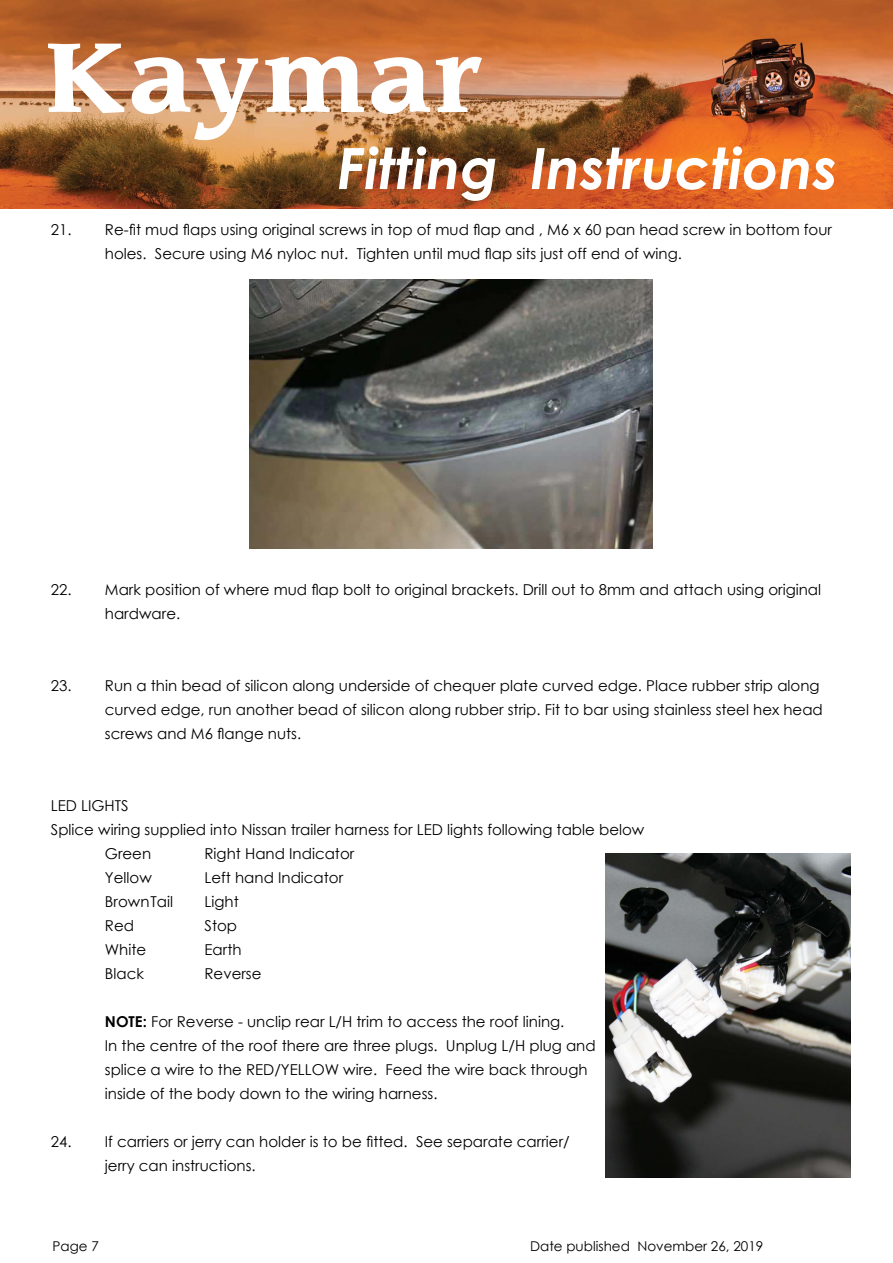
<style>
.page{position:relative;width:893px;height:1263px;background:#fff}
.page>*{position:absolute;margin:0;border:0;box-sizing:border-box;transform-origin:0 0}
.t1{font:700 96px "Leawood";color:#fff}
.t2{font:italic 700 57px "Century Gothic";color:#fff}
.t3{font:15px/24px "Century Gothic";color:#000}
.t4{font:13.5px "Century Gothic";color:#000}
.s1{font-weight:700}
</style>
<div class="page">
<img style="left:0;top:1px;width:893px;height:208px">
<img style="left:249px;top:280px;width:403px;height:269px">
<img style="left:605px;top:854px;width:245px;height:324px">
<h1 class="t1" style="left:44px;top:23px;width:443px">Kaymar</h1>
<h2 class="t2" style="left:337px;top:125px;width:502px">Fitting Instructions</h2>
<p class="t3" style="left:105px;top:217px;width:729px;text-indent:-54px">21. Re-fit mud flaps using original screws in top of mud flap and , M6 x 60 pan head screw in bottom four holes. Secure using M6 nyloc nut. Tighten until mud flap sits just off end of wing.</p>
<p class="t3" style="left:105px;top:577px;width:718px;text-indent:-54px">22. Mark position of where mud flap bolt to original brackets. Drill out to 8mm and attach using original hardware.</p>
<p class="t3" style="left:105px;top:673px;width:719px;text-indent:-54px">23. Run a thin bead of silicon along underside of chequer plate curved edge. Place rubber strip along curved edge, run another bead of silicon along rubber strip. Fit to bar using stainless steel hex head screws and M6 flange nuts.</p>
<p class="t3" style="left:51px;top:793px;width:79px">LED LIGHTS</p>
<p class="t3" style="left:51px;top:817px;width:595px">Splice wiring supplied into Nissan trailer harness for LED lights following table below</p>
<p class="t3" style="left:105px;top:841px;width:48px">Green</p>
<p class="t3" style="left:205px;top:841px;width:151px">Right Hand Indicator</p>
<p class="t3" style="left:105px;top:865px;width:48px">Yellow</p>
<p class="t3" style="left:205px;top:865px;width:140px">Left hand Indicator</p>
<p class="t3" style="left:105px;top:889px;width:70px">BrownTail</p>
<p class="t3" style="left:205px;top:889px;width:36px">Light</p>
<p class="t3" style="left:105px;top:913px;width:31px">Red</p>
<p class="t3" style="left:205px;top:913px;width:34px">Stop</p>
<p class="t3" style="left:105px;top:937px;width:43px">White</p>
<p class="t3" style="left:205px;top:937px;width:39px">Earth</p>
<p class="t3" style="left:105px;top:961px;width:41px">Black</p>
<p class="t3" style="left:205px;top:961px;width:59px">Reverse</p>
<p class="t3" style="left:105px;top:1009px;width:492px"><span class="s1">NOTE:</span> For Reverse - unclip rear L/H trim to access the roof lining.<br>In the centre of the roof there are three plugs. Unplug L/H plug and splice a wire to the RED/YELLOW wire. Feed the wire back through inside of the body down to the wiring harness.</p>
<p class="t3" style="left:105px;top:1129px;width:466px;text-indent:-54px">24. If carriers or jerry can holder is to be fitted. See separate carrier/ jerry can instructions.</p>
<p class="t4" style="left:53px;top:1237px;width:48px">Page 7</p>
<p class="t4" style="left:530px;top:1237px;width:235px">Date published November 26, 2019</p>
</div>
